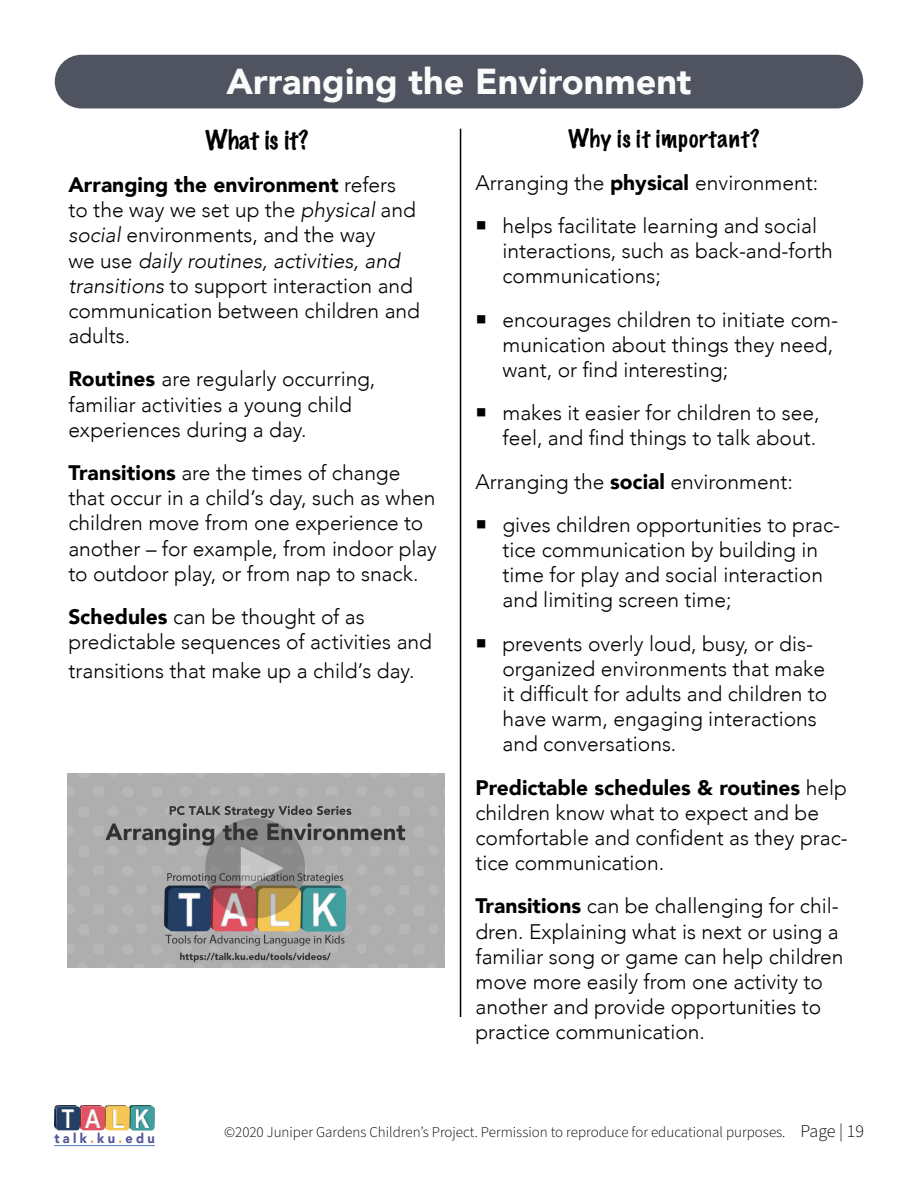
<style>
.page{position:relative;width:918px;height:1188px;background:#fff}
.page>*{position:absolute;margin:0;border:0;box-sizing:border-box;transform-origin:0 0}
.TOC_Headers_To_Pull_In{font:900 36px "Avenir";color:#fbfbfb}
.t1{font:700 25.95px "Arial Narrow";color:#fff}
.t2{font:100 24px "Marker Felt";color:#000}
.t3{font:100 22.5px "Marker Felt";letter-spacing:.035em;color:#000}
.t4{font:300 21px/25.2px "Avenir";color:#000}
.t5{font:300 15px "Source Sans Pro";color:#000}
.t6{font:900 13.65px "Avenir";letter-spacing:.255em;color:#555797;scale:.94 1}
.s1{font-weight:900}
.s2{font-style:italic}
.s3{color:#ef9a4a}
.s4{font-size:18px}
</style>
<div class="page">
<svg style="left:54px;top:1105px;width:101px;height:25px;background:#8b7b6d"></svg>
<hr style="left:54px;top:1145px;width:101px;height:1px;background:#4e82c3">
<div style="left:55px;top:55px;width:808px;height:53px;background:#4f5460;border-radius:27px"></div>
<hr style="left:460px;top:129px;width:1px;height:888px;background:#000">
<img style="left:68px;top:773px;width:377px;height:195px">
<p class="TOC_Headers_To_Pull_In" style="left:226px;top:50px;width:467px">Arranging the Environment</p>
<p class="t2" style="left:205px;top:121px;width:105px">What is it?</p>
<p class="t4" style="left:68px;top:172px;width:353px"><span class="s1">Arranging the environment</span> refers to the way we set up the <span class="s2">physical</span> and <span class="s2">social</span> environments, and the way<br>we use <span class="s2">daily routines, activities, and transitions</span> to support interaction and communication between children and adults.</p>
<p class="t4" style="left:68px;top:367px;width:309px"><span class="s1">Routines</span> are regularly occurring, familiar activities a young child experiences during a day.</p>
<p class="t4" style="left:68px;top:460px;width:370px"><span class="s1">Transitions</span> are the times of change that occur in a child’s day, such as when children move from one experience to another – for example, from indoor play to outdoor play, or from nap to snack.</p>
<p class="t4" style="left:68px;top:604px;width:365px"><span class="s1">Schedules</span> can be thought of as predictable sequences of activities and</p>
<p class="t4" style="left:68px;top:658px;width:348px">transitions that make up a child’s day.</p>
<p class="t3" style="left:568px;top:120px;width:193px">Why is it important?</p>
<p class="t4" style="left:475px;top:170px;width:344px">Arranging the <span class="s1">physical</span> environment:</p>
<p class="t4" style="left:502px;top:213px;width:332px">helps facilitate learning and social interactions, such as back-and-forth communications;</p>
<p class="t4" style="left:502px;top:307px;width:337px">encourages children to initiate com&shy;munication about things they need, want, or find interesting;</p>
<p class="t4" style="left:502px;top:400px;width:319px">makes it easier for children to see, feel, and find things to talk about.</p>
<p class="t4" style="left:475px;top:469px;width:319px">Arranging the <span class="s1">social</span> environment:</p>
<p class="t4" style="left:502px;top:512px;width:339px">gives children opportunities to prac&shy;tice communication by building in time for play and social interaction and limiting screen time;</p>
<p class="t4" style="left:502px;top:631px;width:326px">prevents overly loud, busy, or dis&shy;organized environments that make it difficult for adults and children to have warm, engaging interactions and conversations.</p>
<p class="t4" style="left:475px;top:775px;width:374px"><span class="s1">Predictable schedules &amp; routines</span> help children know what to expect and be comfortable and confident as they prac&shy;tice communication.</p>
<p class="t4" style="left:475px;top:894px;width:370px"><span class="s1">Transitions</span> can be challenging for chil&shy;dren. Explaining what is next or using a familiar song or game can help children move more easily from one activity to another and provide opportunities to practice communication.</p>
<p class="t1" style="left:62px;top:1099px;width:90px">TALK</p>
<p class="t6" style="left:54px;top:1126px;width:108px">talk<span class="s3">.</span>ku<span class="s3">.</span>edu</p>
<p class="t5" style="left:224px;top:1122px;width:641px">©2020 Juniper Gardens Children’s Project. Permission to reproduce for educational purposes. <span class="s4">Page | 19</span></p>
</div>
